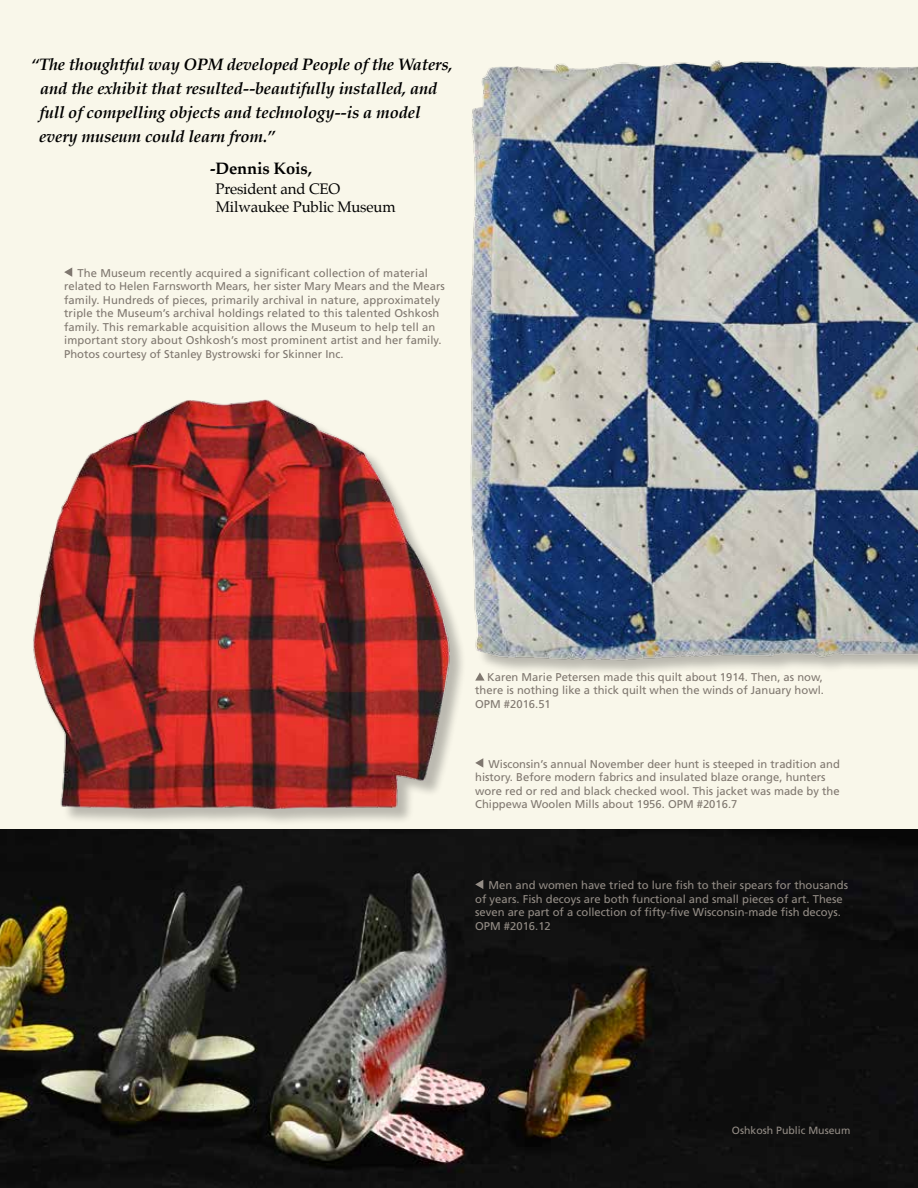
<style>
.page{position:relative;width:918px;height:1188px;background:#f9f7ea}
.page>*{position:absolute;margin:0;border:0;box-sizing:border-box;transform-origin:0 0}
.t1{font:italic 700 16.5px/24px "Palatino";letter-spacing:-.01em;color:#000}
.t2{font:700 16.5px "Palatino";letter-spacing:-.01em;color:#000}
.t3{font:15px/18px "Palatino";letter-spacing:-.01em;color:#000}
.t4{font:11.25px/13.5px "Frutiger";color:#7f776f}
.t5{font:11.25px/13.5px "Frutiger";color:#948d86}
.t6{font:10.5px "Frutiger";color:#948d86}
</style>
<div class="page">
<img style="left:0;top:830px;width:918px;height:358px">
<img style="left:33px;top:399px;width:424px;height:423px">
<svg style="left:64px;top:267px;width:8px;height:10px"></svg>
<svg style="left:475px;top:677px;width:10px;height:4px"></svg>
<svg style="left:475px;top:758px;width:8px;height:10px"></svg>
<svg style="left:475px;top:880px;width:8px;height:9px"></svg>
<img style="left:470px;top:60px;width:448px;height:608px">
<h1 class="t1" style="left:39px;top:54px;width:415px;text-indent:-8px">“The thoughtful way OPM developed People of the Waters, and the exhibit that resulted--beautifully installed, and full of compelling objects and technology--is a model every museum could learn from.”</h1>
<h1 class="t2" style="left:210px;top:158px;width:103px">-Dennis Kois,</h1>
<h2 class="t3" style="left:216px;top:181px;width:182px">President and CEO<br>Milwaukee Public Museum</h2>
<p class="t4" style="left:64px;top:266px;width:382px;text-indent:13px">The Museum recently acquired a significant collection of material related to Helen Farnsworth Mears, her sister Mary Mears and the Mears family. Hundreds of pieces, primarily archival in nature, approximately triple the Museum’s archival holdings related to this talented Oshkosh family. This remarkable acquisition allows the Museum to help tell an important story about Oshkosh’s most prominent artist and her family.<br>Photos courtesy of Stanley Bystrowski for Skinner Inc.</p>
<p class="t4" style="left:475px;top:670px;width:350px;text-align:justify;text-indent:12px">Karen Marie Petersen made this quilt about 1914. Then, as now, there is nothing like a thick quilt when the winds of January howl.<br>OPM #2016.51</p>
<p class="t4" style="left:475px;top:757px;width:366px;text-indent:13px">Wisconsin’s annual November deer hunt is steeped in tradition and history. Before modern fabrics and insulated blaze orange, hunters wore red or red and black checked wool. This jacket was made by the Chippewa Woolen Mills about 1956. OPM #2016.7</p>
<p class="t5" style="left:475px;top:879px;width:374px;text-indent:13px">Men and women have tried to lure fish to their spears for thousands of years. Fish decoys are both functional and small pieces of art. These seven are part of a collection of fifty-five Wisconsin-made fish decoys.<br>OPM #2016.12</p>
<p class="t6" style="left:732px;top:1124px;width:120px">Oshkosh Public Museum</p>
</div>
